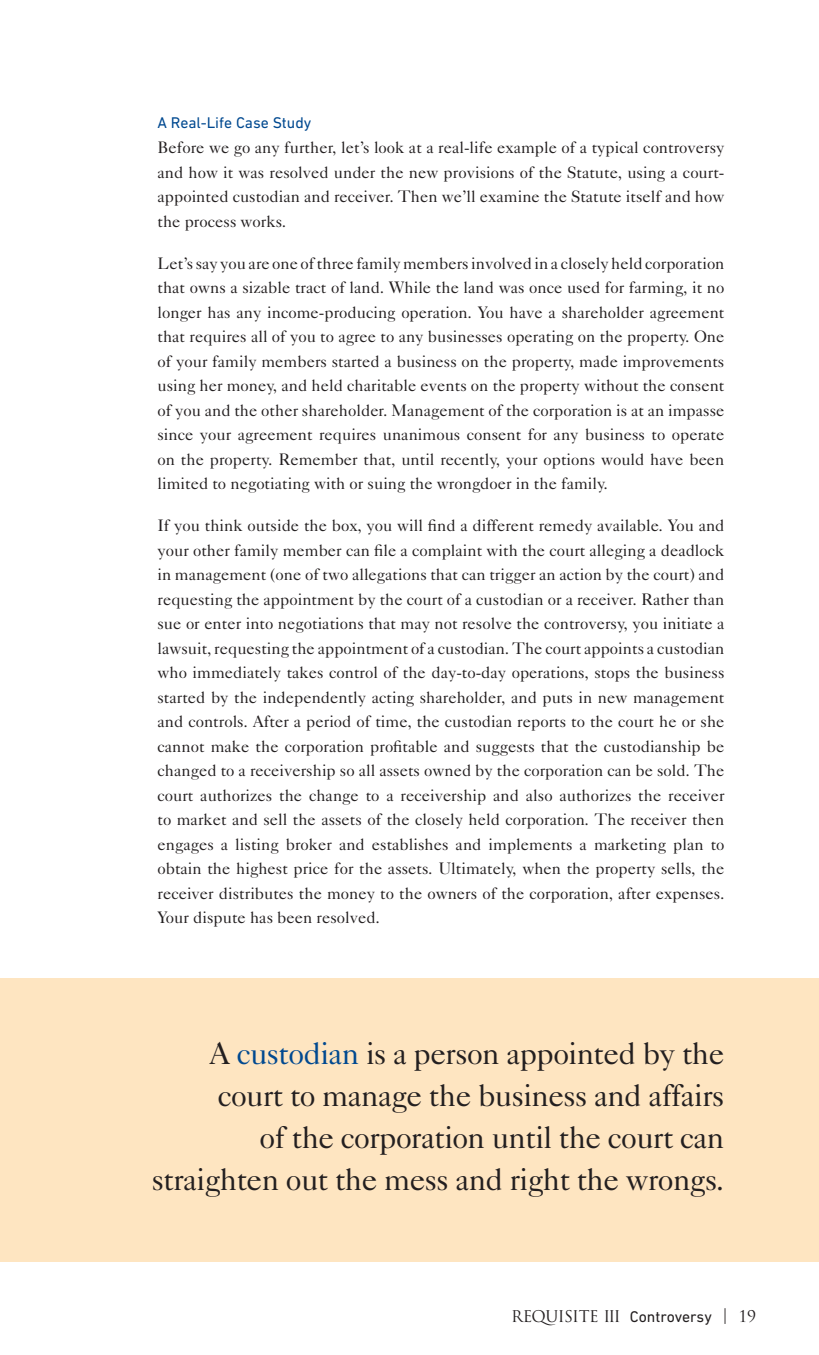
<style>
.page{position:relative;width:819px;height:1355px;background:#fff}
.page>*{position:absolute;margin:0;border:0;box-sizing:border-box;transform-origin:0 0}
.t1{font:31.5px/42px "Caslon Five Forty";letter-spacing:-.02em;color:#231f20;text-align:right}
.t2{font:16.62px/24.5px "Caslon Five Forty";color:#231f20;text-align:justify}
.t3{font:15.75px "Trajan Pro";letter-spacing:-.05em;color:#231f20}
.t4{font:15.75px "DIN Next LT Pro";color:#014990}
.s1{color:#014990}
.s2{font-family:"DIN Next LT Pro"}
</style>
<div class="page">
<div style="left:0;top:978px;width:819px;height:283px;background:#fee5c1"></div>
<p class="t4" style="left:158px;top:114px;width:155px">A Real-Life Case Study</p>
<p class="t2" style="left:158px;top:135px;width:569px">Before we go any further, let’s look at a real-life example of a typical controversy and how it was resolved under the new provisions of the Statute, using a court&shy;appointed custodian and receiver. Then we’ll examine the Statute itself and how the process works.</p>
<p class="t2" style="left:158px;top:250px;width:569px">Let’s say you are one of three family members involved in a closely held corporation that owns a sizable tract of land. While the land was once used for farming, it no longer has any income-producing operation. You have a shareholder agreement that requires all of you to agree to any businesses operating on the property. One of your family members started a business on the property, made improvements using her money, and held charitable events on the property without the consent of you and the other shareholder. Management of the corporation is at an impasse since your agreement requires unanimous consent for any business to operate on the property. Remember that, until recently, your options would have been limited to negotiating with or suing the wrongdoer in the family.</p>
<p class="t2" style="left:158px;top:513px;width:569px">If you think outside the box, you will find a different remedy available. You and your other family member can file a complaint with the court alleging a deadlock in management (one of two allegations that can trigger an action by the court) and requesting the appointment by the court of a custodian or a receiver. Rather than sue or enter into negotiations that may not resolve the controversy, you initiate a lawsuit, requesting the appointment of a custodian. The court appoints a custodian who immediately takes control of the day-to-day operations, stops the business started by the independently acting shareholder, and puts in new management and controls. After a period of time, the custodian reports to the court he or she cannot make the corporation profitable and suggests that the custodianship be changed to a receivership so all assets owned by the corporation can be sold. The court authorizes the change to a receivership and also authorizes the receiver to market and sell the assets of the closely held corporation. The receiver then engages a listing broker and establishes and implements a marketing plan to obtain the highest price for the assets. Ultimately, when the property sells, the receiver distributes the money to the owners of the corporation, after expenses.<br>Your dispute has been resolved.</p>
<p class="t1" style="left:152px;top:1032px;width:574px">A <span class="s1">custodian</span> is a person appointed by the court to manage the business and affairs<br>of the corporation until the court can straighten out the mess and right the wrongs.</p>
<p class="t3" style="left:511px;top:1306px;width:246px">REQUISITE III <span class="s2">Controversy</span> | 19</p>
</div>
